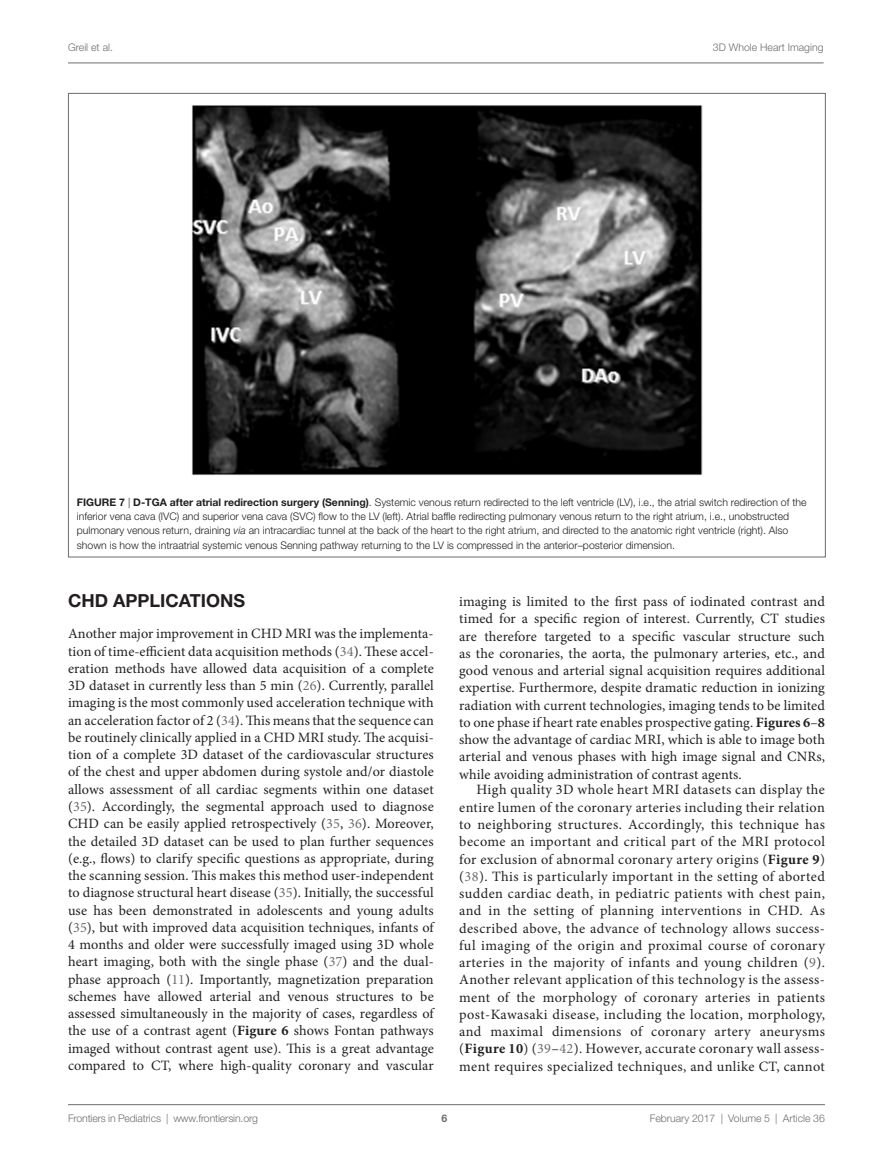
<style>
.page{position:relative;width:893px;height:1170px;background:#fff}
.page>*{position:absolute;margin:0;border:0;box-sizing:border-box;transform-origin:0 0}
.t1{font:700 18px "Helvetica Neue LT Std";color:#231f20}
.t2{font:14.25px/17.2px "Minion Pro";letter-spacing:.005em;color:#231f20;text-align:justify}
.t3{font:300 10.5px/14.2px "Helvetica Neue LT Std";color:#231f20}
.t4{font:300 10.5px "Helvetica Neue LT Std";color:#6c6d70}
.t5{font:700 10.5px "Helvetica Neue LT Std";color:#6c6d70}
.s1{font-weight:700}
.s2{font-style:italic}
.s3{color:#6c6d70}
</style>
<div class="page">
<img style="left:192px;top:105px;width:510px;height:370px">
<hr style="left:68px;top:63px;width:756px;height:1px;background:#6c6d70">
<hr style="left:68px;top:1104px;width:757px;height:1px;background:#6c6d70">
<p class="t4" style="left:68px;top:41px;width:46px">Greil et al.</p>
<p class="t4" style="left:713px;top:41px;width:112px">3D Whole Heart Imaging</p>
<p class="t3" style="left:77px;top:494px;width:731px"><span class="s1">FIGURE 7</span> | <span class="s1">D-TGA after atrial redirection surgery (Senning)</span>. Systemic venous return redirected to the left ventricle (LV), i.e., the atrial switch redirection of the inferior vena cava (IVC) and superior vena cava (SVC) flow to the LV (left). Atrial baffle redirecting pulmonary venous return to the right atrium, i.e., unobstructed pulmonary venous return, draining <span class="s2">via</span> an intracardiac tunnel at the back of the heart to the right atrium, and directed to the anatomic right ventricle (right). Also shown is how the intraatrial systemic venous Senning pathway returning to the LV is compressed in the anterior–posterior dimension.</p>
<p class="t1" style="left:68px;top:589px;width:179px">CHD APPLICATIONS</p>
<p class="t2" style="left:68px;top:625px;width:367px">Another major improvement in CHD MRI was the implementa&shy;tion of time-efficient data acquisition methods (<span class="s3">34</span>). These accel&shy;eration methods have allowed data acquisition of a complete 3D dataset in currently less than 5 min (<span class="s3">26</span>). Currently, parallel imaging is the most commonly used acceleration technique with an acceleration factor of 2 (<span class="s3">34</span>). This means that the sequence can be routinely clinically applied in a CHD MRI study. The acquisi&shy;tion of a complete 3D dataset of the cardiovascular structures of the chest and upper abdomen during systole and/or diastole allows assessment of all cardiac segments within one dataset (<span class="s3">35</span>). Accordingly, the segmental approach used to diagnose CHD can be easily applied retrospectively (<span class="s3">35</span>, <span class="s3">36</span>). Moreover, the detailed 3D dataset can be used to plan further sequences (e.g., flows) to clarify specific questions as appropriate, during the scanning session. This makes this method user-independent to diagnose structural heart disease (<span class="s3">35</span>). Initially, the successful use has been demonstrated in adolescents and young adults (<span class="s3">35</span>), but with improved data acquisition techniques, infants of 4 months and older were successfully imaged using 3D whole heart imaging, both with the single phase (<span class="s3">37</span>) and the dual&shy;phase approach (<span class="s3">11</span>). Importantly, magnetization preparation schemes have allowed arterial and venous structures to be assessed simultaneously in the majority of cases, regardless of the use of a contrast agent (<span class="s1">Figure 6</span> shows Fontan pathways imaged without contrast agent use). This is a great advantage compared to CT, where high-quality coronary and vascular</p>
<p class="t2" style="left:459px;top:593px;width:367px">imaging is limited to the first pass of iodinated contrast and timed for a specific region of interest. Currently, CT studies are therefore targeted to a specific vascular structure such as the coronaries, the aorta, the pulmonary arteries, etc., and good venous and arterial signal acquisition requires additional expertise. Furthermore, despite dramatic reduction in ionizing radiation with current technologies, imaging tends to be limited to one phase if heart rate enables prospective gating. <span class="s1">Figures 6</span>–<span class="s1">8 </span>show the advantage of cardiac MRI, which is able to image both arterial and venous phases with high image signal and CNRs, while avoiding administration of contrast agents.</p>
<p class="t2" style="left:459px;top:781px;width:367px;text-indent:17px">High quality 3D whole heart MRI datasets can display the entire lumen of the coronary arteries including their relation to neighboring structures. Accordingly, this technique has become an important and critical part of the MRI protocol for exclusion of abnormal coronary artery origins (<span class="s1">Figure 9</span>) (<span class="s3">38</span>). This is particularly important in the setting of aborted sudden cardiac death, in pediatric patients with chest pain, and in the setting of planning interventions in CHD. As described above, the advance of technology allows success&shy;ful imaging of the origin and proximal course of coronary arteries in the majority of infants and young children (<span class="s3">9</span>).<br>Another relevant application of this technology is the assess&shy;ment of the morphology of coronary arteries in patients post-Kawasaki disease, including the location, morphology, and maximal dimensions of coronary artery aneurysms (<span class="s1">Figure 10</span>) (<span class="s3">39</span>–<span class="s3">42</span>). However, accurate coronary wall assess&shy;ment requires specialized techniques, and unlike CT, cannot</p>
<p class="t4" style="left:68px;top:1111px;width:191px">Frontiers in Pediatrics | www.frontiersin.org</p>
<p class="t4" style="left:650px;top:1111px;width:177px">February 2017 | Volume 5 | Article 36</p>
<p class="t5" style="left:441px;top:1111px;width:7px">6</p>
</div>
